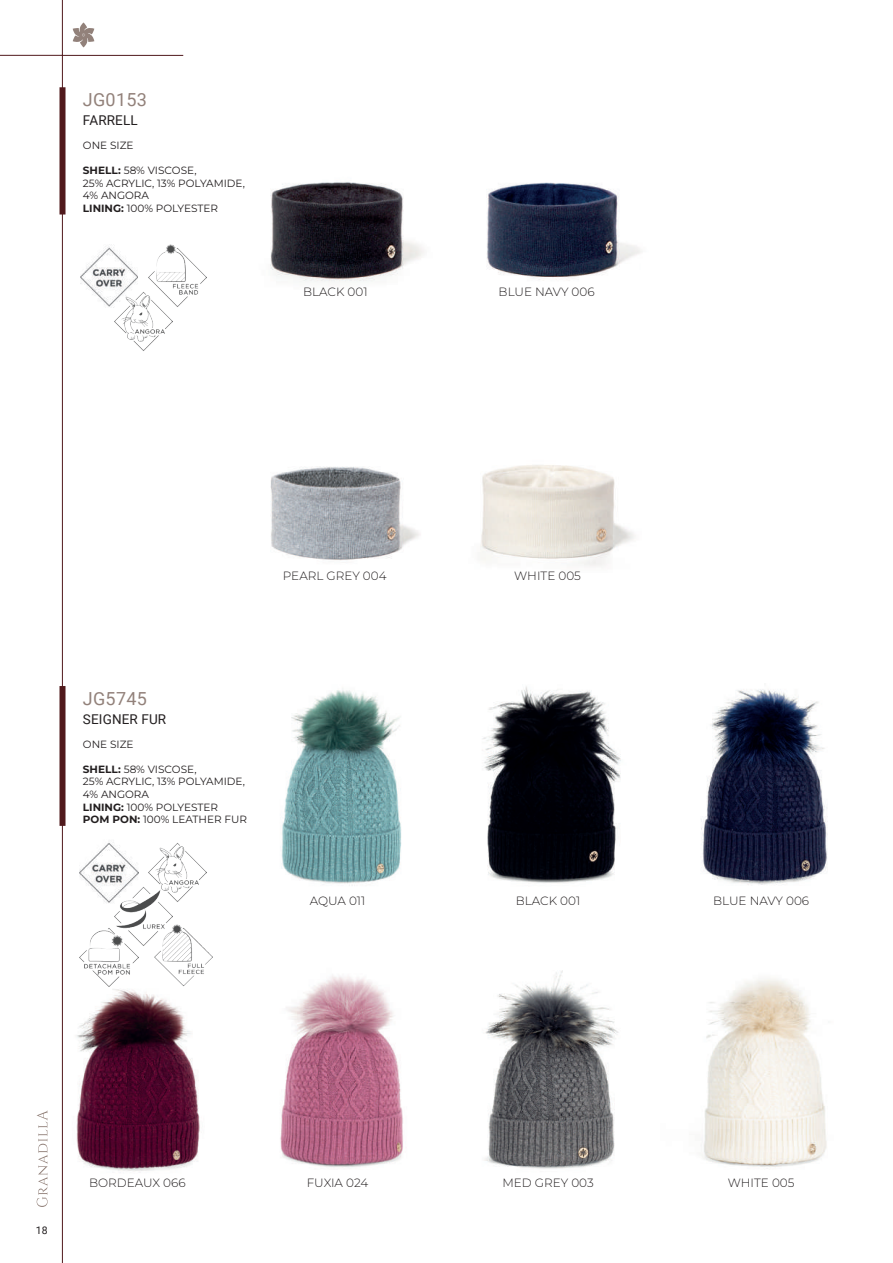
<style>
.page{position:relative;width:893px;height:1263px;background:#fff}
.page>*{position:absolute;margin:0;border:0;box-sizing:border-box;transform-origin:0 0}
.t1{font:18px "Roboto";letter-spacing:.015em;color:#92817a}
.t2{font:13.5px "Roboto";letter-spacing:.01em;color:#231f20}
.t3{font:300 12px "Montserrat";color:#231f20}
.t4{font:10.5px/12.6px "Montserrat";color:#231f20}
.t5{font:10.5px "Roboto";color:#231f20}
.s1{font-weight:700}
</style>
<div class="page">
<svg style="left:37px;top:1110px;width:11px;height:97px"></svg>
<svg style="left:0;top:0;width:63px;height:56px"></svg>
<svg style="left:62px;top:55px;width:122px;height:1208px"></svg>
<svg style="left:73px;top:22px;width:21px;height:25px"></svg>
<img style="left:270px;top:182px;width:154px;height:100px">
<img style="left:487px;top:182px;width:155px;height:99px">
<div style="left:60px;top:87px;width:6px;height:127px;background:#50191c"></div>
<img style="left:270px;top:466px;width:150px;height:95px">
<img style="left:480px;top:465px;width:155px;height:101px">
<img style="left:281px;top:689px;width:120px;height:197px">
<img style="left:280px;top:975px;width:123px;height:193px">
<img style="left:66px;top:971px;width:134px;height:206px">
<img style="left:482px;top:686px;width:139px;height:197px">
<img style="left:484px;top:970px;width:135px;height:199px">
<img style="left:701px;top:689px;width:127px;height:196px">
<img style="left:702px;top:979px;width:125px;height:190px">
<div style="left:60px;top:686px;width:6px;height:140px;background:#50191c"></div>
<img style="left:148px;top:244px;width:59px;height:65px">
<img style="left:115px;top:288px;width:58px;height:65px">
<img style="left:80px;top:244px;width:58px;height:65px">
<img style="left:148px;top:840px;width:59px;height:65px">
<img style="left:115px;top:884px;width:58px;height:64px">
<img style="left:80px;top:840px;width:58px;height:65px">
<img style="left:80px;top:924px;width:58px;height:65px">
<img style="left:154px;top:925px;width:58px;height:64px">
<h1 class="t1" style="left:83px;top:87px;width:65px">JG0153</h1>
<p class="t2" style="left:83px;top:111px;width:56px">FARRELL</p>
<p class="t4" style="left:83px;top:139px;width:52px">ONE SIZE</p>
<p class="t4" style="left:83px;top:164px;width:164px"><span class="s1">SHELL:</span> 58% VISCOSE,<br>25% ACRYLIC, 13% POLYAMIDE,<br>4% ANGORA<br><span class="s1">LINING:</span> 100% POLYESTER</p>
<p class="t3" style="left:303px;top:283px;width:66px">BLACK 001</p>
<p class="t3" style="left:499px;top:283px;width:97px">BLUE NAVY 006</p>
<p class="t3" style="left:283px;top:568px;width:105px">PEARL GREY 004</p>
<p class="t3" style="left:514px;top:568px;width:68px">WHITE 005</p>
<h1 class="t1" style="left:83px;top:686px;width:65px">JG5745</h1>
<p class="t2" style="left:83px;top:710px;width:85px">SEIGNER FUR</p>
<p class="t4" style="left:83px;top:737px;width:52px">ONE SIZE</p>
<p class="t4" style="left:83px;top:762px;width:166px"><span class="s1">SHELL:</span> 58% VISCOSE,<br>25% ACRYLIC, 13% POLYAMIDE,<br>4% ANGORA<br><span class="s1">LINING:</span> 100% POLYESTER<br><span class="s1">POM PON:</span> 100% LEATHER FUR</p>
<p class="t3" style="left:310px;top:892px;width:57px">AQUA 011</p>
<p class="t3" style="left:516px;top:892px;width:66px">BLACK 001</p>
<p class="t5" style="left:36px;top:1222px;width:13px">18</p>
<p class="t3" style="left:89px;top:1174px;width:98px">BORDEAUX 066</p>
<p class="t3" style="left:307px;top:1174px;width:63px">FUXIA 024</p>
<p class="t3" style="left:502px;top:1175px;width:93px">MED GREY 003</p>
<p class="t3" style="left:713px;top:892px;width:97px">BLUE NAVY 006</p>
<p class="t3" style="left:728px;top:1175px;width:68px">WHITE 005</p>
</div>
